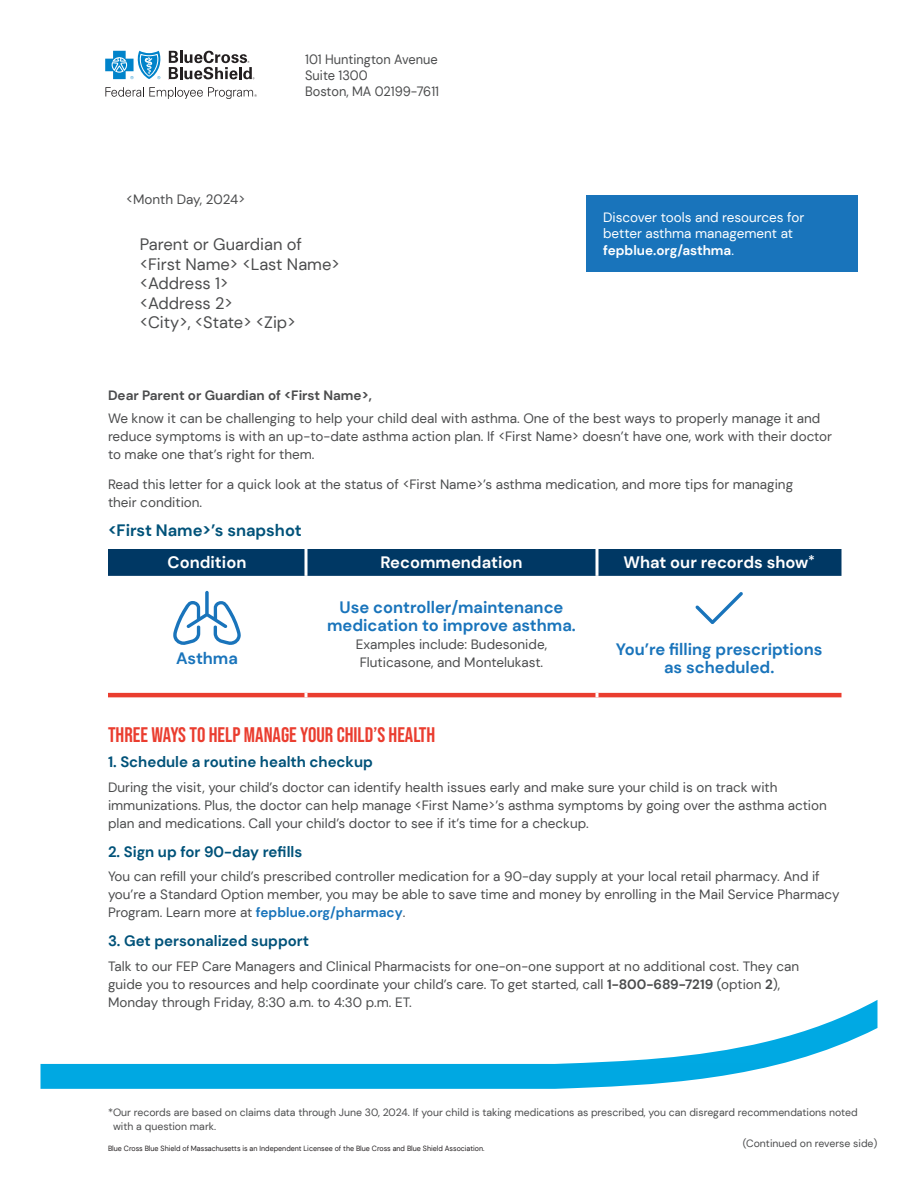
<style>
.page{position:relative;width:918px;height:1188px;background:#fff}
.page>*{position:absolute;margin:0;border:0;box-sizing:border-box;transform-origin:0 0}
._001_Body{font:21px "Bebas Neue";color:#ea3d2f}
._001_Body-2{font:700 16.5px/18px "DM Sans";color:#1974bb;text-align:center}
.MW_Account_Info{font:16.5px "DM Sans";color:#4b4c4d}
._001_Body-3{font:700 16.5px "DM Sans";color:#fff}
._001_Body-4{font:700 16.5px "DM Sans";color:#005279}
._001_Body-5{font:700 15px "DM Sans";color:#005279}
._001_Body-6{font:13.5px/18px "DM Sans";color:#4b4c4d}
._001_Body-7{font:13.5px/16.5px "DM Sans";color:#fff}
.Brand___Header_Address{font:13.5px "DM Sans";color:#4b4c4d;scale:.95 1}
.Salutation_BD{font:700 13.5px "DM Sans";color:#4b4c4d}
.Salutation_BD-2{font:13.5px "DM Sans";color:#4b4c4d}
._001_Body-8{font:10.5px/13.5px "DM Sans";color:#4b4c4d}
.t1{font:7.5px "DM Sans";color:#231f20;scale:.95 1}
.s1{font-weight:700}
.s2{font-weight:700;color:#1974bb}
</style>
<div class="page">
<div style="left:108px;top:549px;width:734px;height:27px;background:#003864"></div>
<svg style="left:304px;top:549px;width:4px;height:27px"></svg>
<hr style="left:596px;top:549px;width:2px;height:27px;background:#fff">
<hr style="left:108px;top:693px;width:734px;height:4px;background:#ea3d2f">
<svg style="left:105px;top:51px;width:56px;height:28px"></svg>
<svg style="left:169px;top:51px;width:86px;height:28px"></svg>
<svg style="left:105px;top:87px;width:152px;height:12px"></svg>
<div style="left:586px;top:195px;width:272px;height:76px;background:#1974bb"></div>
<svg style="left:40px;top:1000px;width:838px;height:89px"></svg>
<p class="Brand___Header_Address" style="left:305px;top:51px;width:141px">101 Huntington Avenue</p>
<p class="Brand___Header_Address" style="left:305px;top:67px;width:67px">Suite 1300</p>
<p class="Brand___Header_Address" style="left:305px;top:83px;width:142px">Boston, MA 02199-7611</p>
<p class="Salutation_BD-2" style="left:126px;top:191px;width:120px">&lt;Month Day, 2024&gt;</p>
<p class="MW_Account_Info" style="left:140px;top:234px;width:164px">Parent or Guardian of</p>
<p class="MW_Account_Info" style="left:140px;top:254px;width:201px">&lt;First Name&gt; &lt;Last Name&gt;</p>
<p class="MW_Account_Info" style="left:140px;top:273px;width:90px">&lt;Address 1&gt;</p>
<p class="MW_Account_Info" style="left:140px;top:293px;width:95px">&lt;Address 2&gt;</p>
<p class="MW_Account_Info" style="left:140px;top:312px;width:157px">&lt;City&gt;, &lt;State&gt; &lt;Zip&gt;</p>
<p class="_001_Body-7" style="left:603px;top:209px;width:203px">Discover tools and resources for better asthma management at <span class="s1">fepblue.org/asthma</span>.</p>
<p class="Salutation_BD" style="left:108px;top:387px;width:265px">Dear Parent or Guardian of &lt;First Name&gt;,</p>
<p class="_001_Body-6" style="left:108px;top:409px;width:726px">We know it can be challenging to help your child deal with asthma. One of the best ways to properly manage it and reduce symptoms is with an up-to-date asthma action plan. If &lt;First Name&gt; doesn’t have one, work with their doctor to make one that’s right for them.</p>
<p class="_001_Body-6" style="left:108px;top:475px;width:687px">Read this letter for a quick look at the status of &lt;First Name&gt;’s asthma medication, and more tips for managing their condition.</p>
<p class="_001_Body-4" style="left:108px;top:519px;width:195px">&lt;First Name&gt;’s snapshot</p>
<p class="_001_Body-3" style="left:168px;top:552px;width:80px">Condition</p>
<p class="_001_Body-3" style="left:381px;top:552px;width:143px">Recommendation</p>
<p class="_001_Body-3" style="left:623px;top:552px;width:193px">What our records show<sup>*</sup></p>
<p class="_001_Body-2" style="left:176px;top:649px;width:63px">Asthma</p>
<p class="_001_Body-2" style="left:327px;top:598px;width:250px">Use controller/maintenance medication to improve asthma.</p>
<p class="_001_Body-6" style="left:356px;top:635px;width:193px">Examples include: Budesonide,<br>Fluticasone, and Montelukast.</p>
<p class="_001_Body-2" style="left:616px;top:640px;width:208px">You’re filling prescriptions as scheduled.</p>
<p class="_001_Body" style="left:108px;top:723px;width:329px">THREE WAYS TO HELP MANAGE YOUR CHILD’S HEALTH</p>
<p class="_001_Body-5" style="left:108px;top:752px;width:267px">1. Schedule a routine health checkup</p>
<p class="_001_Body-6" style="left:108px;top:778px;width:720px">During the visit, your child’s doctor can identify health issues early and make sure your child is on track with immunizations. Plus, the doctor can help manage &lt;First Name&gt;’s asthma symptoms by going over the asthma action plan and medications. Call your child’s doctor to see if it’s time for a checkup.</p>
<p class="_001_Body-5" style="left:108px;top:842px;width:196px">2. Sign up for 90-day refills</p>
<p class="_001_Body-6" style="left:108px;top:868px;width:733px">You can refill your child’s prescribed controller medication for a 90-day supply at your local retail pharmacy. And if you’re a Standard Option member, you may be able to save time and money by enrolling in the Mail Service Pharmacy<br>Program. Learn more at <span class="s2">fepblue.org/pharmacy</span>.</p>
<p class="_001_Body-5" style="left:108px;top:932px;width:203px">3. Get personalized support</p>
<p class="_001_Body-6" style="left:108px;top:957px;width:693px">Talk to our FEP Care Managers and Clinical Pharmacists for one-on-one support at no additional cost. They can guide you to resources and help coordinate your child’s care. To get started, call <span class="s1">1-800-689-7219</span> (option <span class="s1">2</span>),<br>Monday through Friday, 8:30 a.m. to 4:30 p.m. ET.</p>
<p class="_001_Body-8" style="left:113px;top:1106px;width:746px;text-indent:-5px">*Our records are based on claims data through June 30, 2024. If your child is taking medications as prescribed, you can disregard recommendations noted with a question mark.</p>
<p class="t1" style="left:108px;top:1144px;width:398px">Blue Cross Blue Shield of Massachusetts is an Independent Licensee of the Blue Cross and Blue Shield Association.</p>
<p class="_001_Body-8" style="left:743px;top:1136px;width:136px">(Continued on reverse side)</p>
</div>
